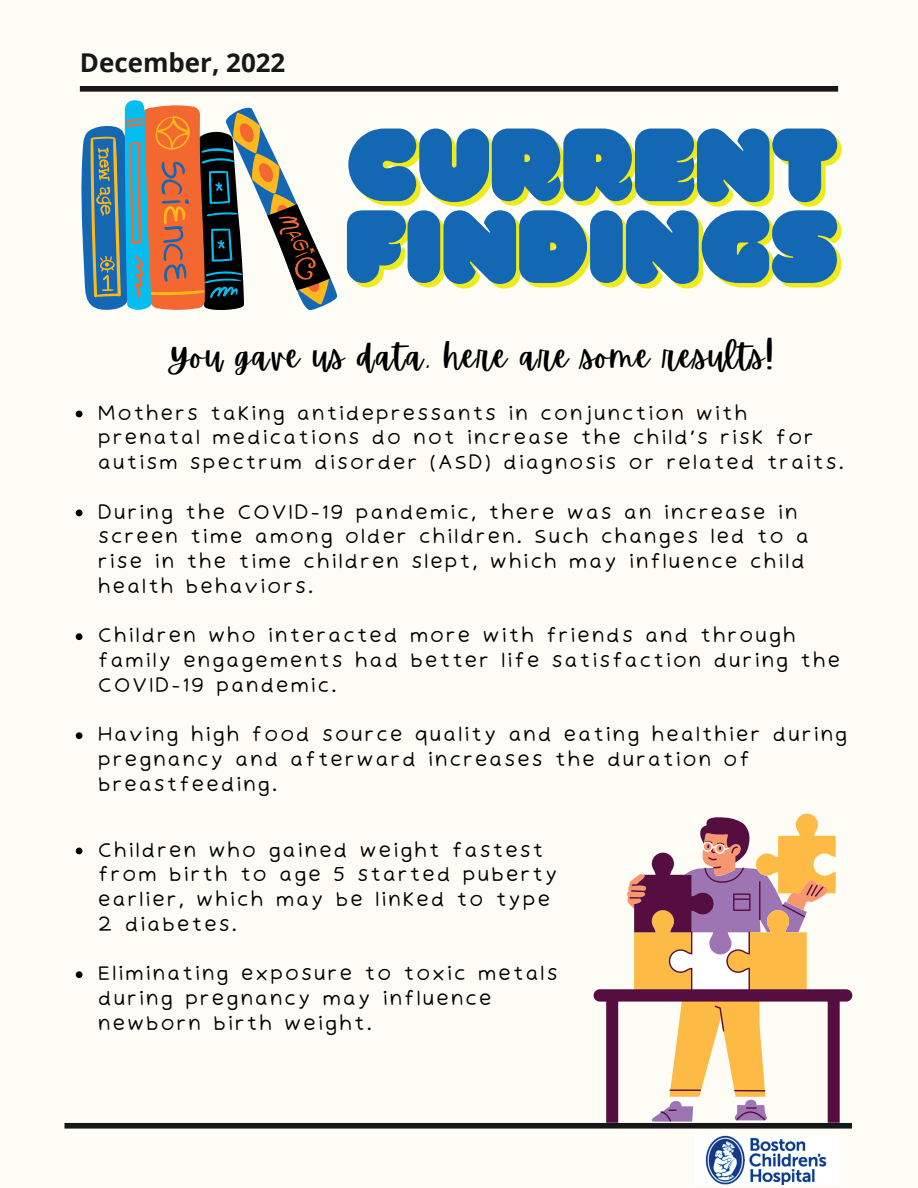
<style>
.page{position:relative;width:918px;height:1188px;background:#fdfdf5}
.page>*{position:absolute;margin:0;border:0;box-sizing:border-box;transform-origin:0 0}
.t1{font:900 102.3px/81.8px "VAL";color:#1467b3}
.t2{font:33.15px "Apricots";letter-spacing:.045em;color:#000}
.t3{font:700 25.95px "Open Sans";color:#171717}
.t4{font:19.5px/24.8px "Irene Florentina";letter-spacing:.045em;color:#000}
</style>
<div class="page">
<div style="left:80px;top:86px;width:758px;height:6px;background:#171717"></div>
<div style="left:64px;top:1123px;width:788px;height:6px;background:#171717"></div>
<img style="left:705px;top:1136px;width:122px;height:48px">
<svg style="left:81px;top:100px;width:256px;height:211px"></svg>
<svg style="left:594px;top:815px;width:258px;height:308px"></svg>
<svg style="left:76px;top:411px;width:6px;height:6px"></svg>
<svg style="left:76px;top:510px;width:6px;height:6px"></svg>
<svg style="left:76px;top:633px;width:6px;height:7px"></svg>
<svg style="left:76px;top:732px;width:6px;height:7px"></svg>
<svg style="left:76px;top:848px;width:6px;height:6px"></svg>
<svg style="left:76px;top:971px;width:6px;height:7px"></svg>
<h3 class="t3" style="left:80px;top:45px;width:207px">December, 2022</h3>
<h1 class="t1" style="left:347px;top:124px;width:495px">CURRENT<br>FINDINGS</h1>
<h2 class="t2" style="left:169px;top:338px;width:606px">You gave us data, here are some results!</h2>
<p class="t4" style="left:98px;top:400px;width:749px">Mothers taking antidepressants in conjunction with prenatal medications do not increase the child’s risk for autism spectrum disorder (ASD) diagnosis or related traits.</p>
<p class="t4" style="left:98px;top:499px;width:713px">During the COVID-19 pandemic, there was an increase in screen time among older children. Such changes led to a rise in the time children slept, which may influence child health behaviors.</p>
<p class="t4" style="left:98px;top:623px;width:745px">Children who interacted more with friends and through family engagements had better life satisfaction during the<br>COVID-19 pandemic.</p>
<p class="t4" style="left:98px;top:722px;width:752px">Having high food source quality and eating healthier during pregnancy and afterward increases the duration of breastfeeding.</p>
<p class="t4" style="left:98px;top:837px;width:462px">Children who gained weight fastest from birth to age 5 started puberty earlier, which may be linked to type<br>2 diabetes.</p>
<p class="t4" style="left:98px;top:961px;width:462px">Eliminating exposure to toxic metals during pregnancy may influence newborn birth weight.</p>
</div>
